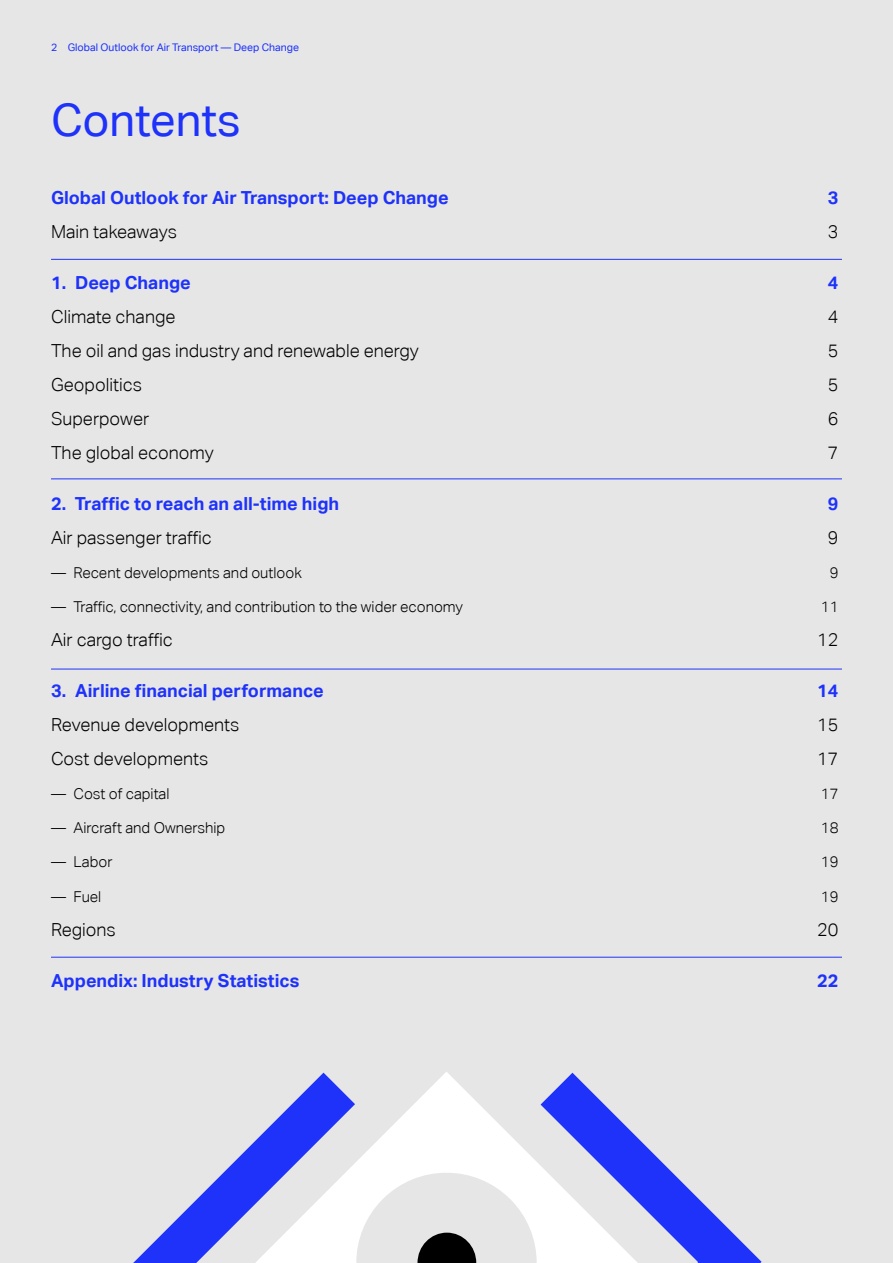
<style>
.page{position:relative;width:893px;height:1263px;background:#e6e6e6}
.page>*{position:absolute;margin:0;border:0;box-sizing:border-box;transform-origin:0 0}
.t1{font:45px "Aktiv Grotesk";color:#1e32fa}
.t2{font:300 18px "Aktiv Grotesk";color:#000}
.t3{font:700 18px "Aktiv Grotesk";color:#1e32fa}
.t4{font:300 15px "Aktiv Grotesk";color:#000}
.t5{font:10.5px "Aktiv Grotesk";color:#1e32fa}
</style>
<div class="page">
<hr style="left:51px;top:259px;width:791px;height:1px;background:#1e32fa">
<hr style="left:51px;top:478px;width:791px;height:1px;background:#1e32fa">
<hr style="left:51px;top:669px;width:791px;height:1px;background:#1e32fa">
<hr style="left:51px;top:957px;width:791px;height:1px;background:#1e32fa">
<svg style="left:355px;top:1072px;width:218px;height:191px"></svg>
<svg style="left:133px;top:1072px;width:222px;height:191px"></svg>
<svg style="left:541px;top:1073px;width:221px;height:190px"></svg>
<p class="t5" style="left:51px;top:41px;width:250px">2 Global Outlook for Air Transport — Deep Change</p>
<h1 class="t1" style="left:51px;top:94px;width:191px">Contents</h1>
<p class="t3" style="left:51px;top:187px;width:399px">Global Outlook for Air Transport: Deep Change</p>
<p class="t3" style="left:828px;top:187px;width:12px">3</p>
<p class="t2" style="left:51px;top:221px;width:128px">Main takeaways</p>
<p class="t2" style="left:828px;top:221px;width:12px">3</p>
<p class="t3" style="left:51px;top:272px;width:141px">1. Deep Change</p>
<p class="t3" style="left:828px;top:272px;width:12px">4</p>
<p class="t2" style="left:51px;top:306px;width:126px">Climate change</p>
<p class="t2" style="left:828px;top:306px;width:12px">4</p>
<p class="t2" style="left:51px;top:341px;width:369px">The oil and gas industry and renewable energy</p>
<p class="t2" style="left:828px;top:341px;width:12px">5</p>
<p class="t2" style="left:51px;top:375px;width:92px">Geopolitics</p>
<p class="t2" style="left:828px;top:375px;width:12px">5</p>
<p class="t2" style="left:51px;top:409px;width:100px">Superpower</p>
<p class="t2" style="left:828px;top:409px;width:12px">6</p>
<p class="t2" style="left:51px;top:443px;width:164px">The global economy</p>
<p class="t2" style="left:828px;top:443px;width:12px">7</p>
<p class="t3" style="left:51px;top:493px;width:290px">2. Traffic to reach an all-time high</p>
<p class="t3" style="left:828px;top:493px;width:12px">9</p>
<p class="t2" style="left:51px;top:528px;width:162px">Air passenger traffic</p>
<p class="t2" style="left:828px;top:528px;width:12px">9</p>
<p class="t4" style="left:51px;top:564px;width:252px">— Recent developments and outlook</p>
<p class="t4" style="left:830px;top:564px;width:10px">9</p>
<p class="t4" style="left:51px;top:598px;width:414px">— Traffic, connectivity, and contribution to the wider economy</p>
<p class="t4" style="left:821px;top:598px;width:19px">11</p>
<p class="t2" style="left:51px;top:630px;width:123px">Air cargo traffic</p>
<p class="t2" style="left:817px;top:630px;width:23px">12</p>
<p class="t3" style="left:51px;top:680px;width:274px">3. Airline financial performance</p>
<p class="t3" style="left:817px;top:680px;width:23px">14</p>
<p class="t2" style="left:51px;top:715px;width:190px">Revenue developments</p>
<p class="t2" style="left:817px;top:715px;width:23px">15</p>
<p class="t2" style="left:51px;top:749px;width:159px">Cost developments</p>
<p class="t2" style="left:817px;top:749px;width:23px">17</p>
<p class="t4" style="left:51px;top:785px;width:120px">— Cost of capital</p>
<p class="t4" style="left:821px;top:785px;width:19px">17</p>
<p class="t4" style="left:51px;top:819px;width:176px">— Aircraft and Ownership</p>
<p class="t4" style="left:821px;top:819px;width:19px">18</p>
<p class="t4" style="left:51px;top:853px;width:63px">— Labor</p>
<p class="t4" style="left:821px;top:853px;width:19px">19</p>
<p class="t4" style="left:51px;top:887px;width:52px">— Fuel</p>
<p class="t4" style="left:821px;top:887px;width:19px">19</p>
<p class="t2" style="left:51px;top:919px;width:66px">Regions</p>
<p class="t2" style="left:817px;top:919px;width:23px">20</p>
<p class="t3" style="left:51px;top:969px;width:250px">Appendix: Industry Statistics</p>
<p class="t3" style="left:817px;top:969px;width:23px">22</p>
</div>
